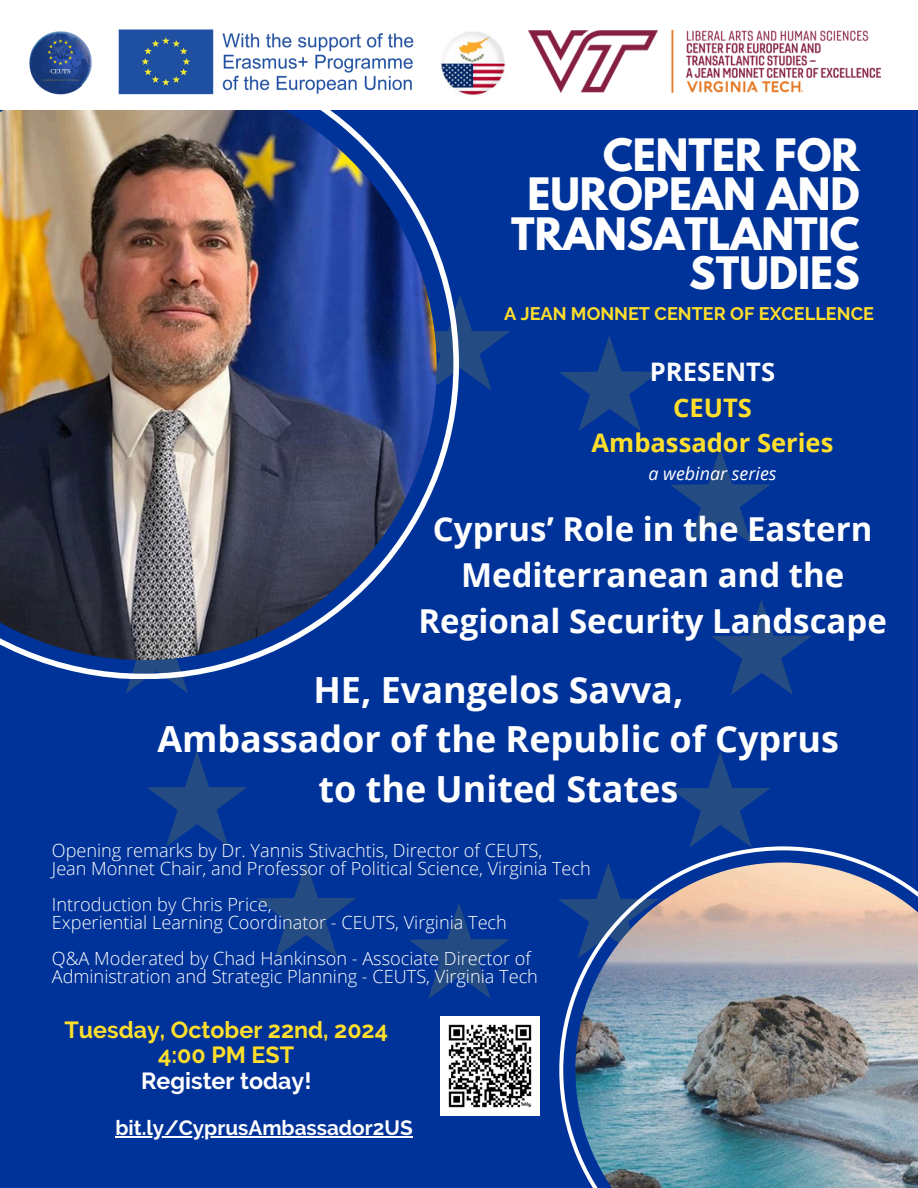
<style>
.page{position:relative;width:918px;height:1188px;background:#039}
.page>*{position:absolute;margin:0;border:0;box-sizing:border-box;transform-origin:0 0}
.t1{font:700 39.6px/39.6px "League Spartan";color:#fff;text-align:right}
.t2{font:700 36px/49.5px "Open Sans";color:#fff;text-align:center}
.t3{font:700 33px/46.2px "Open Sans";color:#fff;text-align:center}
.t4{font:700 25.5px/35.7px "Open Sans";color:#ffdf2b;text-align:center}
.t5{font:700 23.25px/25.3px "Raleway";color:#ffdf2b;text-align:center}
.t6{font:700 20.7px "Raleway";color:#fff}
.t7{font:300 18.15px "Open Sans";color:#fff}
.t8{font:700 18.15px "Raleway";color:#ffdf2b}
.t9{font:italic 17.85px "Open Sans";color:#fff}
.s1{color:#fff}
</style>
<div class="page">
<svg style="left:459px;top:295px;width:51px;height:95px"></svg>
<svg style="left:559px;top:336px;width:100px;height:95px"></svg>
<svg style="left:671px;top:448px;width:99px;height:96px"></svg>
<svg style="left:712px;top:600px;width:99px;height:95px"></svg>
<svg style="left:670px;top:752px;width:100px;height:94px"></svg>
<svg style="left:409px;top:904px;width:100px;height:95px"></svg>
<svg style="left:256px;top:862px;width:100px;height:95px"></svg>
<svg style="left:147px;top:751px;width:100px;height:95px"></svg>
<svg style="left:126px;top:679px;width:62px;height:14px"></svg>
<svg style="left:35px;top:248px;width:424px;height:431px"></svg>
<img style="left:0;top:110px;width:437px;height:550px">
<div style="left:0;top:0;width:918px;height:110px;background:#fff"></div>
<svg style="left:559px;top:846px;width:309px;height:307px"></svg>
<img style="left:575px;top:863px;width:343px;height:325px">
<img style="left:118px;top:29px;width:296px;height:66px">
<img style="left:440px;top:31px;width:65px;height:65px">
<img style="left:29px;top:31px;width:63px;height:63px">
<img style="left:529px;top:30px;width:352px;height:62px">
<img style="left:440px;top:1016px;width:99px;height:99px">
<hr style="left:115px;top:1136px;width:298px;height:1px;background:#fff">
<p class="t1" style="left:511px;top:140px;width:350px">CENTER FOR<br>EUROPEAN AND<br>TRANSATLANTIC<br>STUDIES</p>
<p class="t8" style="left:504px;top:303px;width:371px">A JEAN MONNET CENTER OF EXCELLENCE</p>
<h4 class="t4" style="left:592px;top:353px;width:243px"><span class="s1">PRESENTS<br></span>CEUTS<br>Ambassador Series</h4>
<h4 class="t9" style="left:649px;top:461px;width:129px">a webinar series</h4>
<h2 class="t3" style="left:418px;top:505px;width:470px">Cyprus’ Role in the Eastern<br>Mediterranean and the<br>Regional Security Landscape</h2>
<h2 class="t2" style="left:157px;top:664px;width:683px">HE, Evangelos Savva,<br>Ambassador of the Republic of Cyprus to the United States</h2>
<p class="t7" style="left:52px;top:838px;width:492px">Opening remarks by Dr. Yannis Stivachtis, Director of CEUTS,</p>
<p class="t7" style="left:52px;top:856px;width:541px">Jean Monnet Chair, and Professor of Political Science, Virginia Tech</p>
<p class="t7" style="left:52px;top:892px;width:221px">Introduction by Chris Price,</p>
<p class="t7" style="left:52px;top:910px;width:457px">Experiential Learning Coordinator - CEUTS, Virginia Tech</p>
<p class="t7" style="left:52px;top:946px;width:481px">Q&amp;A Moderated by Chad Hankinson - Associate Director of</p>
<p class="t7" style="left:52px;top:964px;width:488px">Administration and Strategic Planning - CEUTS, Virginia Tech</p>
<p class="t5" style="left:64px;top:1017px;width:325px">Tuesday, October 22nd, 2024<br>4:00 PM EST<br><span class="s1">Register today!</span></p>
<p class="t6" style="left:115px;top:1115px;width:299px">bit.ly/CyprusAmbassador2US</p>
</div>
